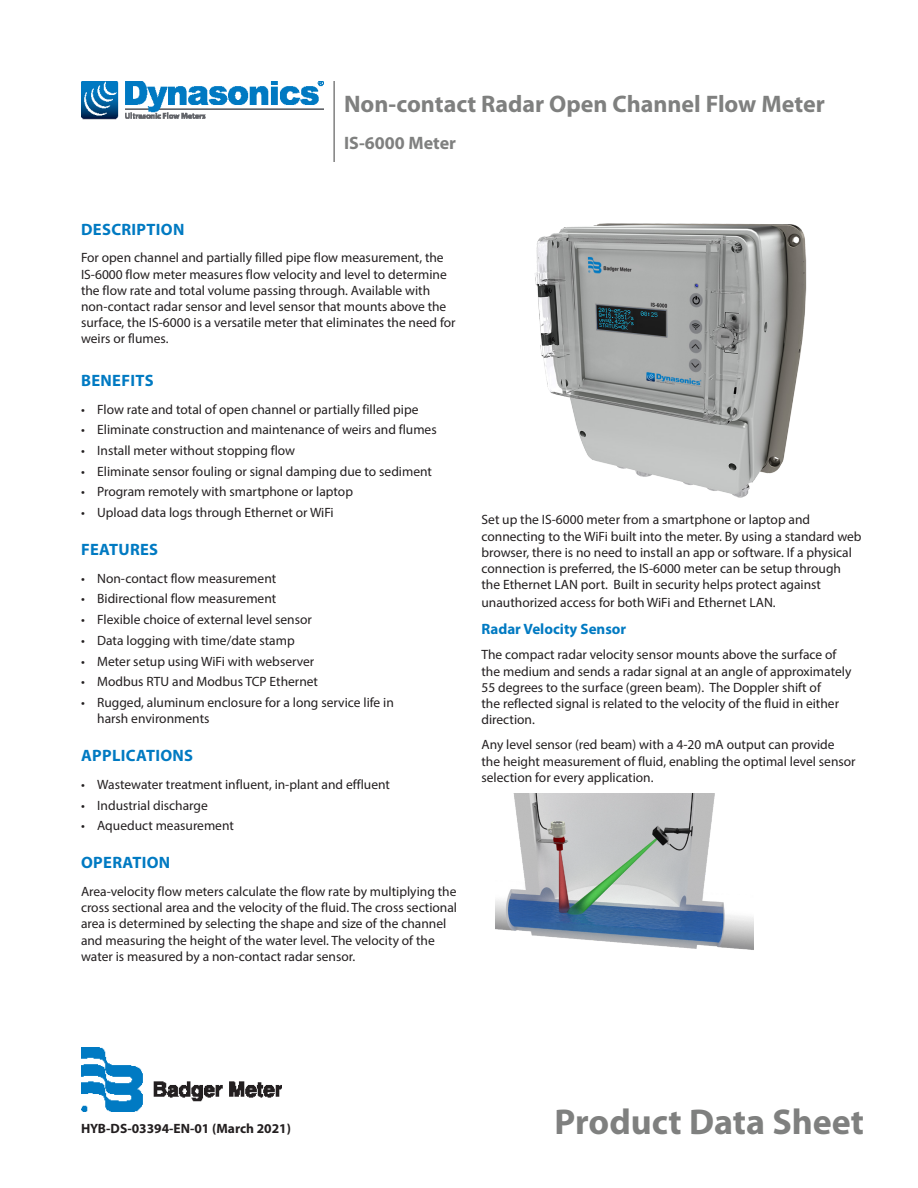
<style>
.page{position:relative;width:918px;height:1188px;background:#fff}
.page>*{position:absolute;margin:0;border:0;box-sizing:border-box;transform-origin:0 0}
.t1{font:700 36px "Myriad Pro";color:#7f807f}
.t2{font:700 24px "Myriad Pro";color:#7f807f}
.t3{font:700 18px "Myriad Pro";color:#7f807f}
.t4{font:700 16.5px "Myriad Pro";letter-spacing:.02em;color:#007ac2}
.t5{font:700 15px "Myriad Pro";color:#007ac2}
.t6{font:13.5px/16.2px "Myriad Pro";color:#231f20}
.t7{font:700 13.5px "Myriad Pro";color:#231f20}
</style>
<div class="page">
<hr style="left:333px;top:81px;width:2px;height:81px;background:#7f807f">
<img style="left:81px;top:81px;width:243px;height:38px">
<img style="left:81px;top:1048px;width:201px;height:63px">
<img style="left:535px;top:223px;width:272px;height:275px">
<img style="left:496px;top:794px;width:258px;height:156px">
<h2 class="t2" style="left:344px;top:88px;width:482px">Non-contact Radar Open Channel Flow Meter</h2>
<h3 class="t3" style="left:344px;top:131px;width:114px">IS-6000 Meter</h3>
<p class="t4" style="left:81px;top:219px;width:105px">DESCRIPTION</p>
<p class="t6" style="left:81px;top:249px;width:376px">For open channel and partially filled pipe flow measurement, the IS-6000 flow meter measures flow velocity and level to determine the flow rate and total volume passing through. Available with non-contact radar sensor and level sensor that mounts above the surface, the IS-6000 is a versatile meter that eliminates the need for weirs or flumes.</p>
<p class="t4" style="left:81px;top:370px;width:74px">BENEFITS</p>
<p class="t6" style="left:81px;top:401px;width:339px">• Flow rate and total of open channel or partially filled pipe</p>
<p class="t6" style="left:81px;top:421px;width:357px">• Eliminate construction and maintenance of weirs and flumes</p>
<p class="t6" style="left:81px;top:442px;width:216px">• Install meter without stopping flow</p>
<p class="t6" style="left:81px;top:463px;width:353px">• Eliminate sensor fouling or signal damping due to sediment</p>
<p class="t6" style="left:81px;top:483px;width:274px">• Program remotely with smartphone or laptop</p>
<p class="t6" style="left:81px;top:504px;width:254px">• Upload data logs through Ethernet or WiFi</p>
<p class="t4" style="left:81px;top:539px;width:79px">FEATURES</p>
<p class="t6" style="left:81px;top:570px;width:197px">• Non-contact flow measurement</p>
<p class="t6" style="left:81px;top:591px;width:197px">• Bidirectional flow measurement</p>
<p class="t6" style="left:81px;top:611px;width:232px">• Flexible choice of external level sensor</p>
<p class="t6" style="left:81px;top:632px;width:215px">• Data logging with time/date stamp</p>
<p class="t6" style="left:81px;top:653px;width:235px">• Meter setup using WiFi with webserver</p>
<p class="t6" style="left:81px;top:673px;width:239px">• Modbus RTU and Modbus TCP Ethernet</p>
<p class="t6" style="left:97px;top:694px;width:298px;text-indent:-16px">• Rugged, aluminum enclosure for a long service life in harsh environments</p>
<p class="t4" style="left:81px;top:745px;width:114px">APPLICATIONS</p>
<p class="t6" style="left:81px;top:776px;width:311px">• Wastewater treatment influent, in-plant and effluent</p>
<p class="t6" style="left:81px;top:797px;width:128px">• Industrial discharge</p>
<p class="t6" style="left:81px;top:817px;width:154px">• Aqueduct measurement</p>
<p class="t4" style="left:81px;top:852px;width:91px">OPERATION</p>
<p class="t6" style="left:81px;top:883px;width:378px">Area-velocity flow meters calculate the flow rate by multiplying the cross sectional area and the velocity of the fluid. The cross sectional area is determined by selecting the shape and size of the channel and measuring the height of the water level. The velocity of the water is measured by a non-contact radar sensor.</p>
<p class="t6" style="left:482px;top:512px;width:382px">Set up the IS-6000 meter from a smartphone or laptop and connecting to the WiFi built into the meter. By using a standard web browser, there is no need to install an app or software. If a physical connection is preferred, the IS-6000 meter can be setup through the Ethernet LAN port. Built in security helps protect against</p>
<p class="t6" style="left:482px;top:594px;width:296px">unauthorized access for both WiFi and Ethernet LAN.</p>
<p class="t5" style="left:482px;top:619px;width:146px">Radar Velocity Sensor</p>
<p class="t6" style="left:482px;top:647px;width:371px">The compact radar velocity sensor mounts above the surface of the medium and sends a radar signal at an angle of approximately 55 degrees to the surface (green beam). The Doppler shift of<br>the reflected signal is related to the velocity of the fluid in either direction.</p>
<p class="t6" style="left:482px;top:737px;width:376px">Any level sensor (red beam) with a 4-20 mA output can provide the height measurement of fluid, enabling the optimal level sensor selection for every application.</p>
<p class="t7" style="left:81px;top:1120px;width:211px">HYB-DS-03394-EN-01 (March 2021)</p>
<h1 class="t1" style="left:555px;top:1098px;width:311px">Product Data Sheet</h1>
</div>
